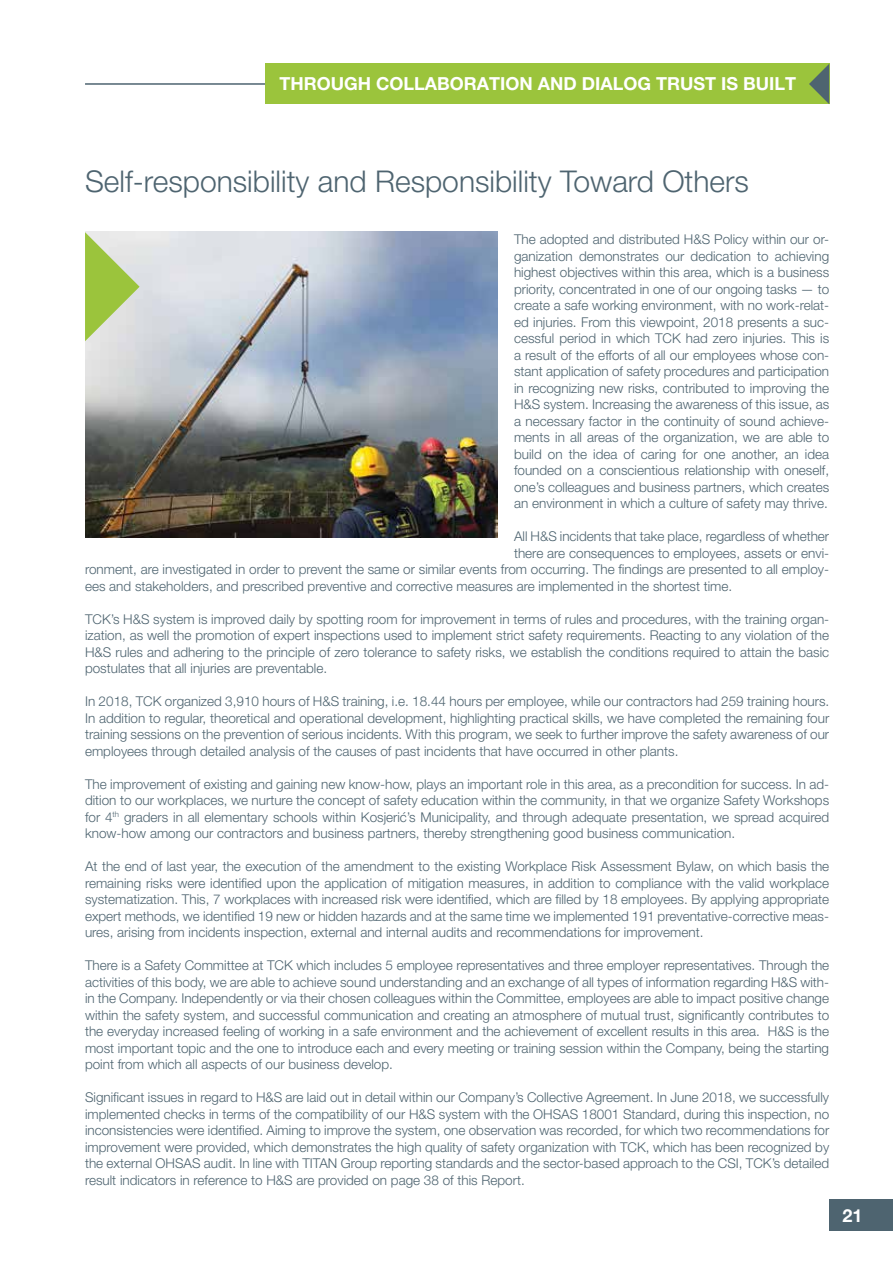
<style>
.page{position:relative;width:893px;height:1263px;background:#fff}
.page>*{position:absolute;margin:0;border:0;box-sizing:border-box;transform-origin:0 0}
.t1{font:300 30px "Helvetica Neue LT Pro";color:#4e6470}
.t2{font:700 18px "Helvetica Neue LT Pro";color:#fff}
.t3{font:300 13.5px/16.5px "Helvetica Neue LT Pro";color:#4e6470;text-align:justify}
</style>
<div class="page">
<div style="left:829px;top:1199px;width:64px;height:32px;background:#4e6470"></div>
<img style="left:85px;top:232px;width:412px;height:305px">
<svg style="left:85px;top:232px;width:55px;height:109px;background:#bed390"></svg>
<hr style="left:85px;top:83px;width:625px;height:2px;background:#4e6470">
<div style="left:265px;top:64px;width:564px;height:40px;background:#9bc43c"></div>
<svg style="left:809px;top:64px;width:20px;height:40px"></svg>
<h2 class="t2" style="left:279px;top:73px;width:26px">THROUGH</h2>
<h2 class="t2" style="left:376px;top:73px;width:27px">COLLA</h2>
<h2 class="t2" style="left:437px;top:73px;width:26px">BORATION</h2>
<h2 class="t2" style="left:538px;top:73px;width:14px">AND</h2>
<h2 class="t2" style="left:582px;top:73px;width:26px">DIALOG</h2>
<h2 class="t2" style="left:656px;top:73px;width:99px">TRUST IS BUILT</h2>
<h1 class="t1" style="left:85px;top:162px;width:665px">Self-responsibility and Responsibility Toward Others</h1>
<p class="t3" style="left:514px;top:231px;width:317px">The adopted and distributed H&amp;S Policy within our or&shy;ganization demonstrates our dedication to achieving highest objectives within this area, which is a business priority, concentrated in one of our ongoing tasks — to create a safe working environment, with no work-relat&shy;ed injuries. From this viewpoint, 2018 presents a suc&shy;cessful period in which TCK had zero injuries. This is a result of the efforts of all our employees whose con&shy;stant application of safety procedures and participation in recognizing new risks, contributed to improving the H&amp;S system. Increasing the awareness of this issue, as a necessary factor in the continuity of sound achieve&shy;ments in all areas of the organization, we are able to build on the idea of caring for one another, an idea founded on a conscientious relationship with oneself, one’s colleagues and business partners, which creates an environment in which a culture of safety may thrive.</p>
<p class="t3" style="left:514px;top:528px;width:317px">All H&amp;S incidents that take place, regardless of whether</p>
<p class="t3" style="left:514px;top:544px;width:317px">there are consequences to employees, assets or envi-</p>
<p class="t3" style="left:85px;top:561px;width:745px">ronment, are investigated in order to prevent the same or similar events from occurring. The findings are presented to all employ-</p>
<p class="t3" style="left:85px;top:577px;width:649px">ees and stakeholders, and prescribed preventive and corrective measures are implemented in the shortest time.</p>
<p class="t3" style="left:85px;top:610px;width:746px">TCK’s H&amp;S system is improved daily by spotting room for improvement in terms of rules and procedures, with the training organ&shy;ization, as well the promotion of expert inspections used to implement strict safety requirements. Reacting to any violation of the H&amp;S rules and adhering to the principle of zero tolerance to safety risks, we establish the conditions required to attain the basic postulates that all injuries are preventable.</p>
<p class="t3" style="left:85px;top:693px;width:746px">In 2018, TCK organized 3,910 hours of H&amp;S training, i.e. 18.44 hours per employee, while our contractors had 259 training hours.<br>In addition to regular, theoretical and operational development, highlighting practical skills, we have completed the remaining four training sessions on the prevention of serious incidents. With this program, we seek to further improve the safety awareness of our employees through detailed analysis of the causes of past incidents that have occurred in other plants.</p>
<p class="t3" style="left:85px;top:775px;width:746px">The improvement of existing and gaining new know-how, plays an important role in this area, as a precondition for success. In ad&shy;dition to our workplaces, we nurture the concept of safety education within the community, in that we organize Safety Workshops for 4<sup>th</sup> graders in all elementary schools within Kosjerić’s Municipality, and through adequate presentation, we spread acquired know-how among our contractors and business partners, thereby strengthening good business communication.</p>
<p class="t3" style="left:85px;top:858px;width:746px">At the end of last year, the execution of the amendment to the existing Workplace Risk Assessment Bylaw, on which basis the remaining risks were identified upon the application of mitigation measures, in addition to compliance with the valid workplace systematization. This, 7 workplaces with increased risk were identified, which are filled by 18 employees. By applying appropriate expert methods, we identified 19 new or hidden hazards and at the same time we implemented 191 preventative-corrective meas&shy;ures, arising from incidents inspection, external and internal audits and recommendations for improvement.</p>
<p class="t3" style="left:85px;top:957px;width:746px">There is a Safety Committee at TCK which includes 5 employee representatives and three employer representatives. Through the activities of this body, we are able to achieve sound understanding and an exchange of all types of information regarding H&amp;S with&shy;in the Company. Independently or via their chosen colleagues within the Committee, employees are able to impact positive change within the safety system, and successful communication and creating an atmosphere of mutual trust, significantly contributes to the everyday increased feeling of working in a safe environment and the achievement of excellent results in this area. H&amp;S is the most important topic and the one to introduce each and every meeting or training session within the Company, being the starting point from which all aspects of our business develop.</p>
<p class="t3" style="left:85px;top:1089px;width:746px">Significant issues in regard to H&amp;S are laid out in detail within our Company’s Collective Agreement. In June 2018, we successfully implemented checks in terms of the compatibility of our H&amp;S system with the OHSAS 18001 Standard, during this inspection, no inconsistencies were identified. Aiming to improve the system, one observation was recorded, for which two recommendations for improvement were provided, which demonstrates the high quality of safety organization with TCK, which has been recognized by the external OHSAS audit. In line with TITAN Group reporting standards and the sector-based approach to the CSI, TCK’s detailed result indicators in reference to H&amp;S are provided on page 38 of this Report.</p>
<h2 class="t2" style="left:842px;top:1204px;width:22px">21</h2>
</div>
